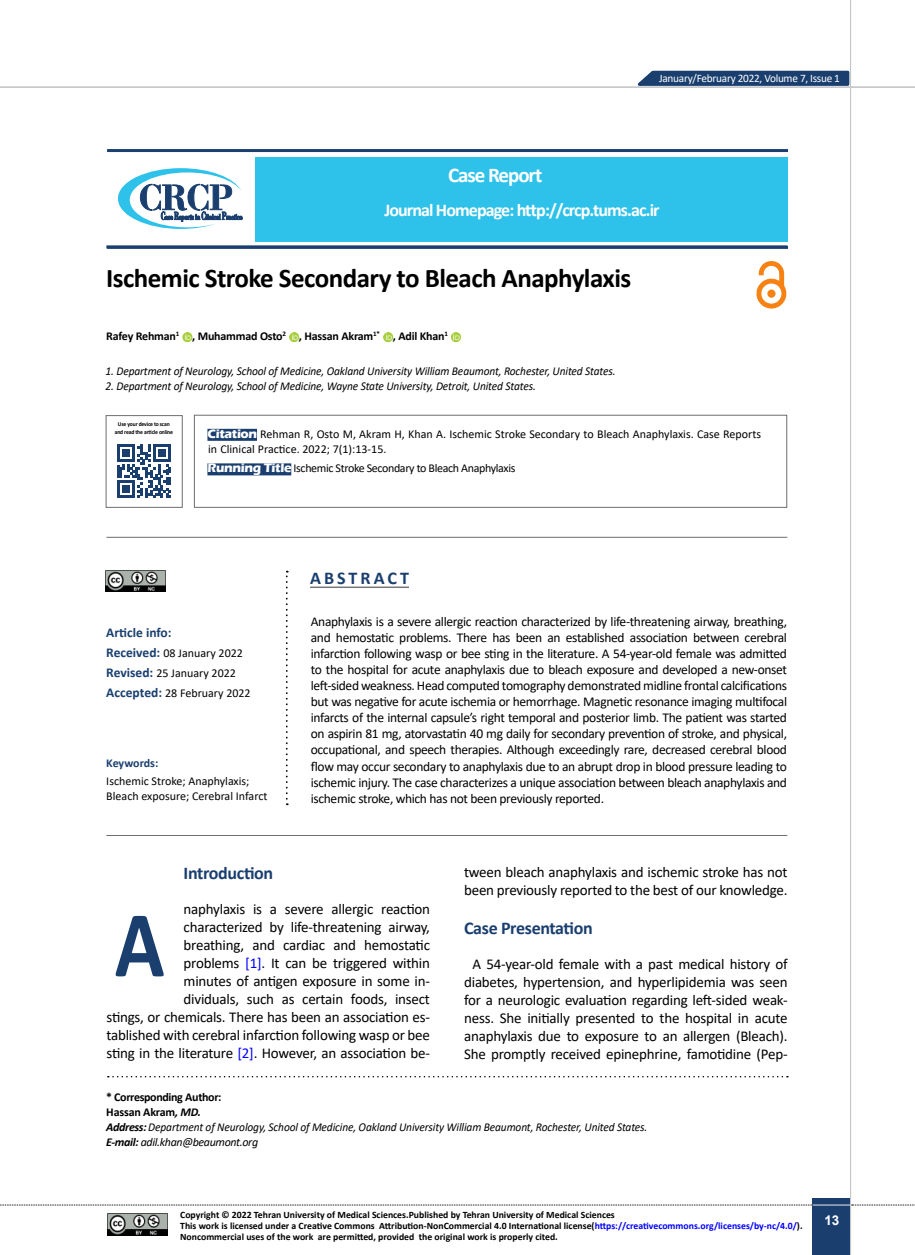
<style>
.page{position:relative;width:915px;height:1255px;background:#fff}
.page>*{position:absolute;margin:0;border:0;box-sizing:border-box;transform-origin:0 0}
.t1{font:700 94.8px "Calibri";color:#1a3f6f;scale:.87 1}
.t2{font:700 27px "Calibri";letter-spacing:-.02em;color:#000}
.t3{font:700 21px "Calibri";letter-spacing:-.05em;color:#fff}
.t4{font:700 18px "Calibri";letter-spacing:-.05em;color:#fff}
.t5{font:700 18px "Calibri";letter-spacing:-.02em;color:#1a3f6f}
.t6{font:15px/18px "Calibri";letter-spacing:-.015em;color:#000;text-align:right}
.t7{font:13.5px/16px "Calibri";letter-spacing:-.025em;color:#000;text-align:justify}
.t8{font:700 13.5px "Calibri";color:#1a3f6f}
.t9{font:700 13.5px "Arial";color:#fff}
.t10{font:italic 12px/15px "Calibri";letter-spacing:-.01em;color:#000;scale:.95 1}
.t11{font:12px/20.1px "Calibri";color:#000}
.t12{font:12px "Calibri";letter-spacing:-.03em;color:#000}
.t13{font:700 12px "Calibri";letter-spacing:-.015em;color:#000}
.t14{font:700 12px "Calibri";letter-spacing:-.01em;color:#1a3f6f}
.t15{font:11.4px "Calibri";letter-spacing:-.025em;color:#fff}
.t16{font:700 9.75px/10.6px "Calibri";color:#000}
.t17{font:700 6px/7.5px "Calibri";letter-spacing:-.025em;color:#000;text-align:center;scale:.94 1}
.s1{font-family:"Eras ITC";font-weight:700;font-size:12.75px;color:#fff}
.s2{font-weight:700;font-size:13.5px;color:#1a3f6f}
.s3{color:#00f}
.s4{font-weight:700;font-style:normal}
.s5{font-weight:700}
</style>
<div class="page">
<div style="left:812px;top:1198px;width:38px;height:56px;background:#1a3f6f"></div>
<hr style="left:849px;top:0;width:1px;height:1254px;background:#c2c4c6">
<hr style="left:812px;top:1204px;width:38px;height:1px;background:#ebebec">
<svg style="left:631px;top:69px;width:219px;height:18px;background:#47658b"></svg>
<div style="left:255px;top:156px;width:533px;height:85px;background:#2ec1ea"></div>
<hr style="left:107px;top:246px;width:680px;height:3px;background:#1a3f6f">
<hr style="left:107px;top:149px;width:680px;height:3px;background:#1a3f6f">
<svg style="left:118px;top:168px;width:124px;height:61px"></svg>
<svg style="left:756px;top:261px;width:30px;height:47px"></svg>
<div style="left:767px;top:289px;width:8px;height:9px;background:#f58212;border-radius:50%"></div>
<img style="left:107px;top:1213px;width:60px;height:21px">
<hr style="left:0;top:87px;width:914px;height:1px;background:#c2c4c6">
<svg style="left:0;top:1204px;width:812px;height:1px"></svg>
<svg style="left:851px;top:1204px;width:64px;height:1px"></svg>
<svg style="left:182px;top:332px;width:10px;height:10px"></svg>
<svg style="left:289px;top:332px;width:10px;height:10px"></svg>
<svg style="left:383px;top:332px;width:10px;height:10px"></svg>
<svg style="left:451px;top:332px;width:10px;height:10px"></svg>
<svg style="left:108px;top:1076px;width:679px;height:1px"></svg>
<svg style="left:286px;top:570px;width:2px;height:235px"></svg>
<hr style="left:310px;top:586px;width:99px;height:2px;background:#77787b">
<div style="left:194px;top:415px;width:592px;height:92px;border:1px solid #6d6e71"></div>
<div style="left:207px;top:429px;width:50px;height:12px;background:#1a3f6f"></div>
<div style="left:207px;top:463px;width:84px;height:12px;background:#1a3f6f"></div>
<svg style="left:117px;top:444px;width:54px;height:54px"></svg>
<hr style="left:106px;top:537px;width:681px;height:1px;background:#6d6e71">
<hr style="left:106px;top:835px;width:681px;height:1px;background:#6d6e71">
<hr style="left:106px;top:245px;width:681px;height:3px;background:#1a3f6f">
<img style="left:105px;top:571px;width:60px;height:21px">
<h3 class="t3" style="left:448px;top:160px;width:96px">Case Report</h3>
<p class="t15" style="left:659px;top:70px;width:182px">January/February 2022, Volume 7, Issue 1</p>
<h3 class="t4" style="left:384px;top:197px;width:277px">Journal Homepage: http://crcp.tums.ac.ir</h3>
<h2 class="t2" style="left:106px;top:259px;width:526px">Ischemic Stroke Secondary to Bleach Anaphylaxis</h2>
<p class="t13" style="left:106px;top:328px;width:343px">Rafey Rehman<sup>1</sup> , Muhammad Osto<sup>2</sup> , Hassan Akram<sup>1*</sup> , Adil Khan<sup>1</sup></p>
<p class="t10" style="left:105px;top:363px;width:538px">1. Department of Neurology, School of Medicine, Oakland University William Beaumont, Rochester, United States.</p>
<p class="t10" style="left:105px;top:378px;width:454px">2. Department of Neurology, School of Medicine, Wayne State University, Detroit, United States.</p>
<p class="t17" style="left:115px;top:420px;width:63px">Use your device to scan and read the article online</p>
<p class="t11" style="left:207px;top:426px;width:555px;line-height:15px"><span class="s1">Citation</span> Rehman R, Osto M, Akram H, Khan A. Ischemic Stroke Secondary to Bleach Anaphylaxis. Case Reports in Clinical Practice. 2022; 7(1):13-15.</p>
<p class="t12" style="left:207px;top:460px;width:309px"><span class="s1">Running Title</span> Ischemic Stroke Secondary to Bleach Anaphylaxis</p>
<h3 class="t5" style="left:310px;top:565px;width:100px">A B S T R A C T</h3>
<p class="t8" style="left:106px;top:623px;width:67px">Article info:</p>
<p class="t11" style="left:106px;top:642px;width:146px"><span class="s2">Received:</span> 08 January 2022<br><span class="s2">Revised:</span> 25 January 2022<br><span class="s2">Accepted:</span> 28 February 2022</p>
<p class="t14" style="left:106px;top:754px;width:53px">Keywords:</p>
<p class="t11" style="left:106px;top:773px;width:162px;line-height:15px">Ischemic Stroke; Anaphylaxis;<br>Bleach exposure; Cerebral Infarct</p>
<p class="t7" style="left:311px;top:613px;width:477px">Anaphylaxis is a severe allergic reaction characterized by life-threatening airway, breathing, and hemostatic problems. There has been an established association between cerebral infarction following wasp or bee sting in the literature. A 54-year-old female was admitted to the hospital for acute anaphylaxis due to bleach exposure and developed a new-onset left-sided weakness. Head computed tomography demonstrated midline frontal calcifications but was negative for acute ischemia or hemorrhage. Magnetic resonance imaging multifocal infarcts of the internal capsule’s right temporal and posterior limb. The patient was started on aspirin 81 mg, atorvastatin 40 mg daily for secondary prevention of stroke, and physical, occupational, and speech therapies. Although exceedingly rare, decreased cerebral blood flow may occur secondary to anaphylaxis due to an abrupt drop in blood pressure leading to ischemic injury. The case characterizes a unique association between bleach anaphylaxis and ischemic stroke, which has not been previously reported.</p>
<h3 class="t5" style="left:183px;top:860px;width:91px">Introduction</h3>
<p class="t6" style="left:106px;top:899px;width:325px">naphylaxis is a severe allergic reaction characterized by life-threatening airway,<br>breathing, and cardiac and hemostatic<br>problems <span class="s3">[1]</span>. It can be triggered within<br>minutes of antigen exposure in some in-<br>dividuals, such as certain foods, insect<br>stings, or chemicals. There has been an association es&shy;tablished with cerebral infarction following wasp or bee sting in the literature <span class="s3">[2]</span>. However, an association be-</p>
<h1 class="t1" style="left:115px;top:877px;width:59px">A</h1>
<p class="t6" style="left:464px;top:862px;width:325px;text-align:left">tween bleach anaphylaxis and ischemic stroke has not been previously reported to the best of our knowledge.</p>
<h3 class="t5" style="left:464px;top:914px;width:130px">Case Presentation</h3>
<p class="t6" style="left:464px;top:954px;width:325px;text-align:center">A 54-year-old female with a past medical history of diabetes, hypertension, and hyperlipidemia was seen for a neurologic evaluation regarding left-sided weak&shy;ness. She initially presented to the hospital in acute anaphylaxis due to exposure to an allergen (Bleach).<br>She promptly received epinephrine, famotidine (Pep-</p>
<p class="t10" style="left:106px;top:1088px;width:571px"><span class="s4">* Corresponding Author:<br>Hassan Akram</span><span class="s5">, MD.<br>Address:</span>Department of Neurology, School of Medicine, Oakland University William Beaumont, Rochester, United States.<br><span class="s5">E-mail:</span> adil.khan@beaumont.org</p>
<p class="t16" style="left:180px;top:1209px;width:623px">Copyright © 2022 Tehran University of Medical Sciences.Published by Tehran University of Medical Sciences<br>This work is licensed under a Creative Commons Attribution-NonCommercial 4.0 International license(<span class="s3">https://creativecommons.org/licenses/by-nc/4.0/</span>).<br>Noncommercial uses of the work are permitted, provided the original work is properly cited.</p>
<p class="t9" style="left:824px;top:1210px;width:17px">13</p>
</div>
